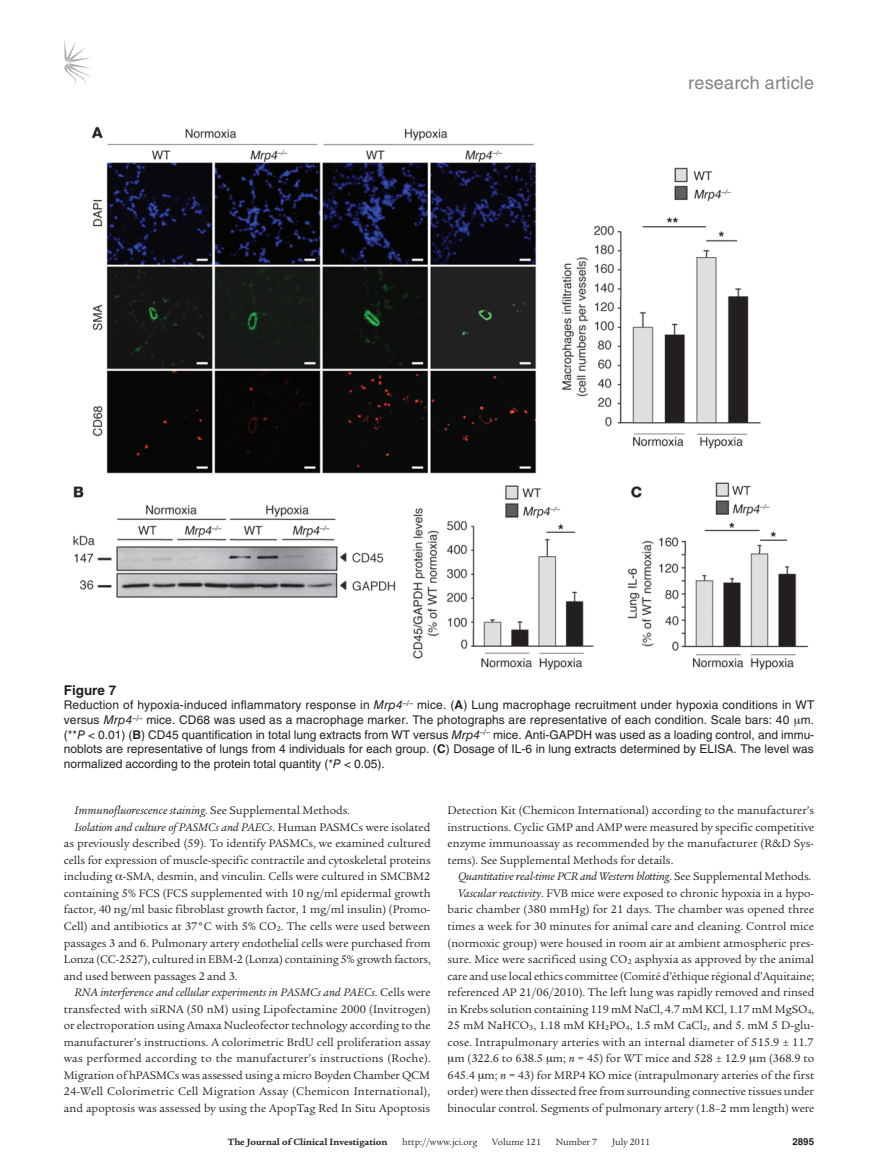
<style>
.page{position:relative;width:878px;height:1175px;background:#fff}
.page>*{position:absolute;margin:0;border:0;box-sizing:border-box;transform-origin:0 0}
.t1{font:18px "Helvetica LT Std";letter-spacing:.01em;color:#808285}
.t2{font:700 13.5px "Helvetica LT Std";color:#231f20}
.t3{font:12px/16.5px "Legacy Serif Std";color:#231f20;text-align:justify}
.t4{font:12px/14.7px "Helvetica LT Std";color:#231f20;text-align:justify}
.t5{font:italic 12px "Legacy Serif Std";color:#231f20}
.t6{font:12px "Legacy Serif Std";letter-spacing:.02em;color:#231f20}
.t7{font:9.75px "Legacy Serif Std";color:#231f20}
.t8{font:700 9.75px "Legacy Serif Std";color:#231f20}
.t9{font:700 9.75px "Helvetica LT Std";color:#231f20}
.s1{font-style:italic}
.s2{font-weight:700}
.s3{font-style:normal}
</style>
<div class="page">
<svg style="left:64px;top:40px;width:27px;height:45px"></svg>
<img style="left:73px;top:126px;width:736px;height:544px">
<h1 class="t1" style="left:688px;top:73px;width:127px">research article</h1>
<p class="t2" style="left:64px;top:682px;width:54px">Figure 7</p>
<p class="t4" style="left:64px;top:698px;width:752px">Reduction of hypoxia-induced inflammatory response in <span class="s1">Mrp4</span><sup>–/–</sup> mice. (<span class="s2">A</span>) Lung macrophage recruitment under hypoxia conditions in WT versus <span class="s1">Mrp4</span><sup>–/–</sup> mice. CD68 was used as a macrophage marker. The photographs are representative of each condition. Scale bars: 40 m. (**<span class="s1">P</span> &lt; 0.01) (<span class="s2">B</span>) CD45 quantification in total lung extracts from WT versus <span class="s1">Mrp4</span><sup>–/–</sup> mice. Anti-GAPDH was used as a loading control, and immu&shy;noblots are representative of lungs from 4 individuals for each group. (<span class="s2">C</span>) Dosage of IL-6 in lung extracts determined by ELISA. The level was normalized according to the protein total quantity (*<span class="s1">P</span> &lt; 0.05).</p>
<p class="t5" style="left:74px;top:804px;width:277px">Immunofluorescence staining<span class="s3">. See Supplemental Methods.</span></p>
<p class="t5" style="left:74px;top:820px;width:357px">Isolation and culture of PASMCs and PAECs<span class="s3">. Human PASMCs were isolated</span></p>
<p class="t3" style="left:64px;top:835px;width:368px">as previously described (59). To identify PASMCs, we examined cultured</p>
<p class="t3" style="left:64px;top:852px;width:368px">cells for expression of muscle-specific contractile and cytoskeletal proteins</p>
<p class="t3" style="left:64px;top:868px;width:368px">including -SMA, desmin, and vinculin. Cells were cultured in SMCBM2</p>
<p class="t3" style="left:64px;top:885px;width:368px">containing 5% FCS (FCS supplemented with 10 ng/ml epidermal growth</p>
<p class="t3" style="left:64px;top:901px;width:368px">factor, 40 ng/ml basic fibroblast growth factor, 1 mg/ml insulin) (Promo-</p>
<p class="t3" style="left:64px;top:918px;width:368px">Cell) and antibiotics at 37°C with 5% CO<sub>2</sub>. The cells were used between</p>
<p class="t3" style="left:64px;top:934px;width:368px">passages 3 and 6. Pulmonary artery endothelial cells were purchased from</p>
<p class="t3" style="left:64px;top:951px;width:368px">Lonza (CC-2527), cultured in EBM-2 (Lonza) containing 5% growth factors,</p>
<p class="t3" style="left:64px;top:967px;width:175px">and used between passages 2 and 3.</p>
<p class="t5" style="left:74px;top:985px;width:357px">RNA interference and cellular experiments in PASMCs and PAECs<span class="s3">. Cells were</span></p>
<p class="t3" style="left:64px;top:1000px;width:368px">transfected with siRNA (50 nM) using Lipofectamine 2000 (Invitrogen)</p>
<p class="t3" style="left:64px;top:1017px;width:368px">or electroporation using Amaxa Nucleofector technology according to the</p>
<p class="t3" style="left:64px;top:1033px;width:368px">manufacturer’s instructions. A colorimetric BrdU cell proliferation assay</p>
<p class="t6" style="left:64px;top:1051px;width:368px">was performed according to the manufacturer’s instructions (Roche).</p>
<p class="t3" style="left:64px;top:1066px;width:368px">Migration of hPASMCs was assessed using a micro Boyden Chamber QCM</p>
<p class="t6" style="left:64px;top:1084px;width:368px">24-Well Colorimetric Cell Migration Assay (Chemicon International),</p>
<p class="t3" style="left:64px;top:1099px;width:368px">and apoptosis was assessed by using the ApopTag Red In Situ Apoptosis</p>
<p class="t3" style="left:447px;top:802px;width:368px">Detection Kit (Chemicon International) according to the manufacturer’s instructions. Cyclic GMP and AMP were measured by specific competitive enzyme immunoassay as recommended by the manufacturer (R&amp;D Sys&shy;tems). See Supplemental Methods for details.</p>
<p class="t3" style="left:447px;top:868px;width:368px;text-align:right"><span class="s1">Quantitative real-time PCR and Western blotting</span>. See Supplemental Methods.<br><span class="s1">Vascular reactivity</span>. FVB mice were exposed to chronic hypoxia in a hypo&shy;baric chamber (380 mmHg) for 21 days. The chamber was opened three times a week for 30 minutes for animal care and cleaning. Control mice (normoxic group) were housed in room air at ambient atmospheric pres&shy;sure. Mice were sacrificed using CO<sub>2</sub> asphyxia as approved by the animal care and use local ethics committee (Comité d’éthique régional d’Aquitaine; referenced AP 21/06/2010). The left lung was rapidly removed and rinsed in Krebs solution containing 119 mM NaCl, 4.7 mM KCl, 1.17 mM MgSO<sub>4</sub>, 25 mM NaHCO<sub>3</sub>, 1.18 mM KH<sub>2</sub>PO<sub>4</sub>, 1.5 mM CaCl<sub>2</sub>, and 5. mM 5 D-glu&shy;cose. Intrapulmonary arteries with an internal diameter of 515.9 ± 11.7 m (322.6 to 638.5 m; <span class="s1">n</span> = 45) for WT mice and 528 ± 12.9 m (368.9 to 645.4 m; <span class="s1">n</span> = 43) for MRP4 KO mice (intrapulmonary arteries of the first order) were then dissected free from surrounding connective tissues under binocular control. Segments of pulmonary artery (1.8–2 mm length) were</p>
<p class="t8" style="left:228px;top:1135px;width:161px">The Journal of Clinical Investigation</p>
<p class="t7" style="left:402px;top:1136px;width:77px">http://www.jci.org</p>
<p class="t7" style="left:492px;top:1136px;width:50px">Volume 121</p>
<p class="t7" style="left:555px;top:1136px;width:43px">Number 7</p>
<p class="t7" style="left:612px;top:1136px;width:40px">July 2011</p>
<p class="t9" style="left:792px;top:1135px;width:23px">2895</p>
</div>
